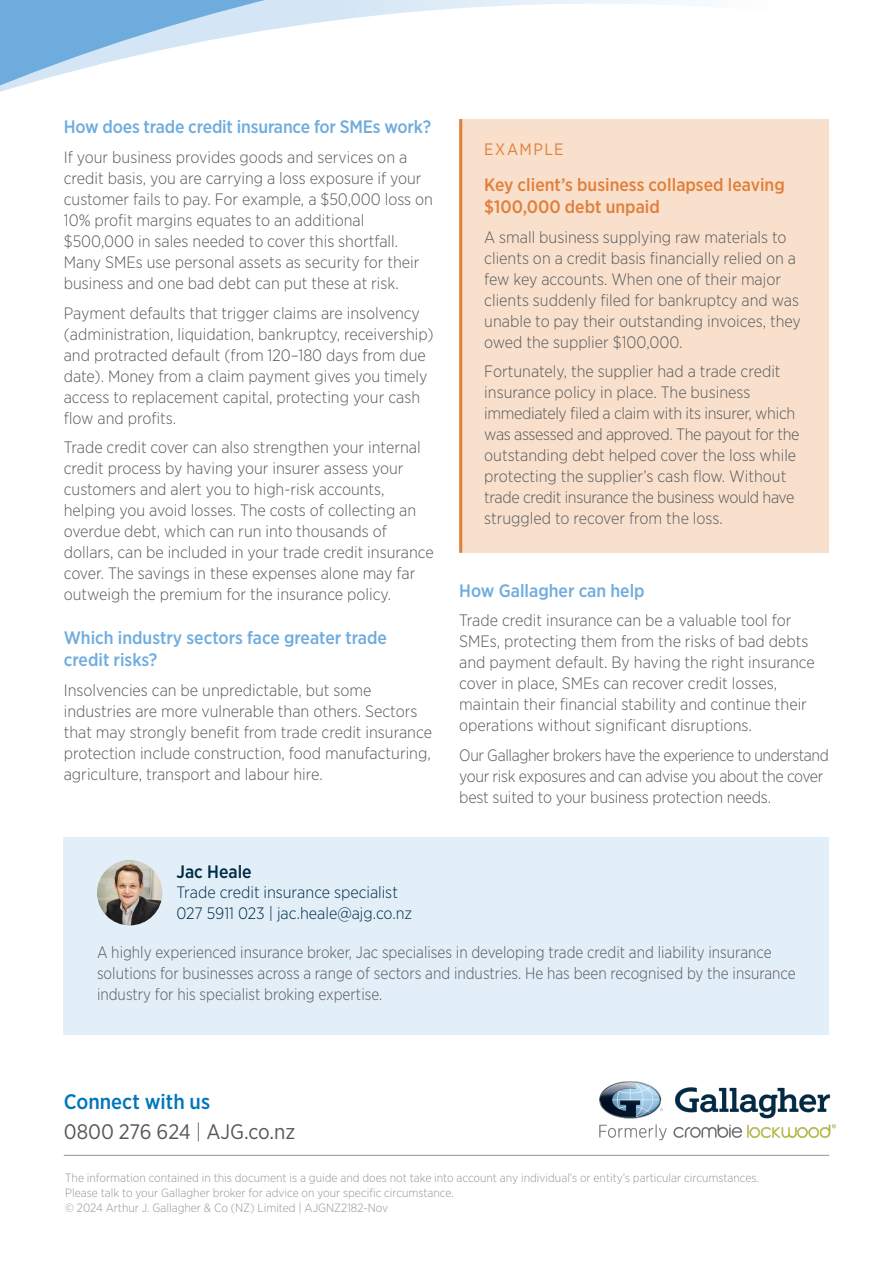
<style>
.page{position:relative;width:893px;height:1263px;background:#fff}
.page>*{position:absolute;margin:0;border:0;box-sizing:border-box;transform-origin:0 0}
.Headline__Arial{font:21px/30px "Gotham Narrow";color:#57585a}
.Sub_header{font:500 18px/22.5px "Gotham Narrow";color:#6facde}
.Sub_header-2{font:500 18px/22.5px "Gotham Narrow";color:#e27f3a}
.Body_Copy{font:500 18px "Gotham Narrow";letter-spacing:.005em;color:#002b44}
.Body_Copy-2{font:300 16.5px/21px "Gotham Narrow";color:#57585a}
.Body_Copy-3{font:300 16.5px/21px "Gotham Narrow";color:#57585a;scale:.95 1}
.Body_Copy-4{font:300 16.5px/21px "Gotham Narrow";letter-spacing:-.02em;color:#57585a}
.Body_Copy-5{font:300 16.5px/21px "Gotham Narrow";color:#002b44}
.Subheader{font:16.5px "Gotham Narrow";letter-spacing:.085em;color:#e27f3a}
.t1{font:300 12px/15px "Gotham Narrow";color:#939598}
.s1{font-weight:500;color:#0075bc}
.s2{font-weight:300}
</style>
<div class="page">
<svg style="left:0;top:0;width:680px;height:92px"></svg>
<div style="left:64px;top:837px;width:765px;height:197px;background:#e2eef8"></div>
<img style="left:97px;top:860px;width:65px;height:65px;border-radius:33px">
<div style="left:459px;top:119px;width:370px;height:434px;background:#f8e0cc"></div>
<hr style="left:459px;top:119px;width:3px;height:434px;background:#e27f3a">
<hr style="left:64px;top:1155px;width:765px;height:1px;background:#939598">
<img style="left:599px;top:1081px;width:237px;height:60px">
<p class="Sub_header" style="left:64px;top:116px;width:369px">How does trade credit insurance for SMEs work?</p>
<p class="Body_Copy-2" style="left:64px;top:146px;width:371px">If your business provides goods and services on a credit basis, you are carrying a loss exposure if your customer fails to pay. For example, a $50,000 loss on 10% profit margins equates to an additional $500,000 in sales needed to cover this shortfall.<br>Many SMEs use personal assets as security for their business and one bad debt can put these at risk.</p>
<p class="Body_Copy-2" style="left:64px;top:302px;width:371px">Payment defaults that trigger claims are insolvency (administration, liquidation, bankruptcy, receivership) and protracted default (from 120–180 days from due date). Money from a claim payment gives you timely access to replacement capital, protecting your cash flow and profits.</p>
<p class="Body_Copy-2" style="left:64px;top:436px;width:371px">Trade credit cover can also strengthen your internal credit process by having your insurer assess your customers and alert you to high-risk accounts, helping you avoid losses. The costs of collecting an overdue debt, which can run into thousands of dollars, can be included in your trade credit insurance cover. The savings in these expenses alone may far outweigh the premium for the insurance policy.</p>
<p class="Sub_header" style="left:64px;top:626px;width:325px">Which industry sectors face greater trade credit risks?</p>
<p class="Body_Copy-2" style="left:64px;top:679px;width:370px">Insolvencies can be unpredictable, but some industries are more vulnerable than others. Sectors that may strongly benefit from trade credit insurance protection include construction, food manufacturing, agriculture, transport and labour hire.</p>
<p class="Body_Copy" style="left:176px;top:860px;width:77px">Jac Heale</p>
<p class="Body_Copy-5" style="left:176px;top:881px;width:237px">Trade credit insurance specialist<br>027 5911 023 | jac.heale@ajg.co.nz</p>
<p class="Subheader" style="left:484px;top:139px;width:81px">EXAMPLE</p>
<p class="Sub_header-2" style="left:484px;top:173px;width:302px">Key client’s business collapsed leaving $100,000 debt unpaid</p>
<p class="Body_Copy-2" style="left:484px;top:226px;width:318px">A small business supplying raw materials to clients on a credit basis financially relied on a few key accounts. When one of their major clients suddenly filed for bankruptcy and was unable to pay their outstanding invoices, they owed the supplier $100,000.</p>
<p class="Body_Copy-2" style="left:484px;top:361px;width:317px">Fortunately, the supplier had a trade credit insurance policy in place. The business immediately filed a claim with its insurer, which was assessed and approved. The payout for the outstanding debt helped cover the loss while protecting the supplier’s cash flow. Without trade credit insurance the business would have struggled to recover from the loss.</p>
<p class="Sub_header" style="left:459px;top:579px;width:187px">How Gallagher can help</p>
<p class="Body_Copy-2" style="left:459px;top:609px;width:357px">Trade credit insurance can be a valuable tool for SMEs, protecting them from the risks of bad debts and payment default. By having the right insurance cover in place, SMEs can recover credit losses, maintain their financial stability and continue their operations without significant disruptions.</p>
<p class="Body_Copy-4" style="left:459px;top:744px;width:371px">Our Gallagher brokers have the experience to understand your risk exposures and can advise you about the cover best suited to your business protection needs.</p>
<p class="Body_Copy-3" style="left:97px;top:941px;width:737px">A highly experienced insurance broker, Jac specialises in developing trade credit and liability insurance solutions for businesses across a range of sectors and industries. He has been recognised by the insurance industry for his specialist broking expertise.</p>
<p class="Headline__Arial" style="left:64px;top:1086px;width:233px"><span class="s1">Connect with us<br></span>0800 276 624 <span class="s2">|</span> AJG.co.nz</p>
<p class="t1" style="left:65px;top:1169px;width:695px">The information contained in this document is a guide and does not take into account any individual’s or entity’s particular circumstances.<br>Please talk to your Gallagher broker for advice on your specific circumstance.<br>© 2024 Arthur J. Gallagher &amp; Co (NZ) Limited | AJGNZ2182-Nov</p>
</div>
